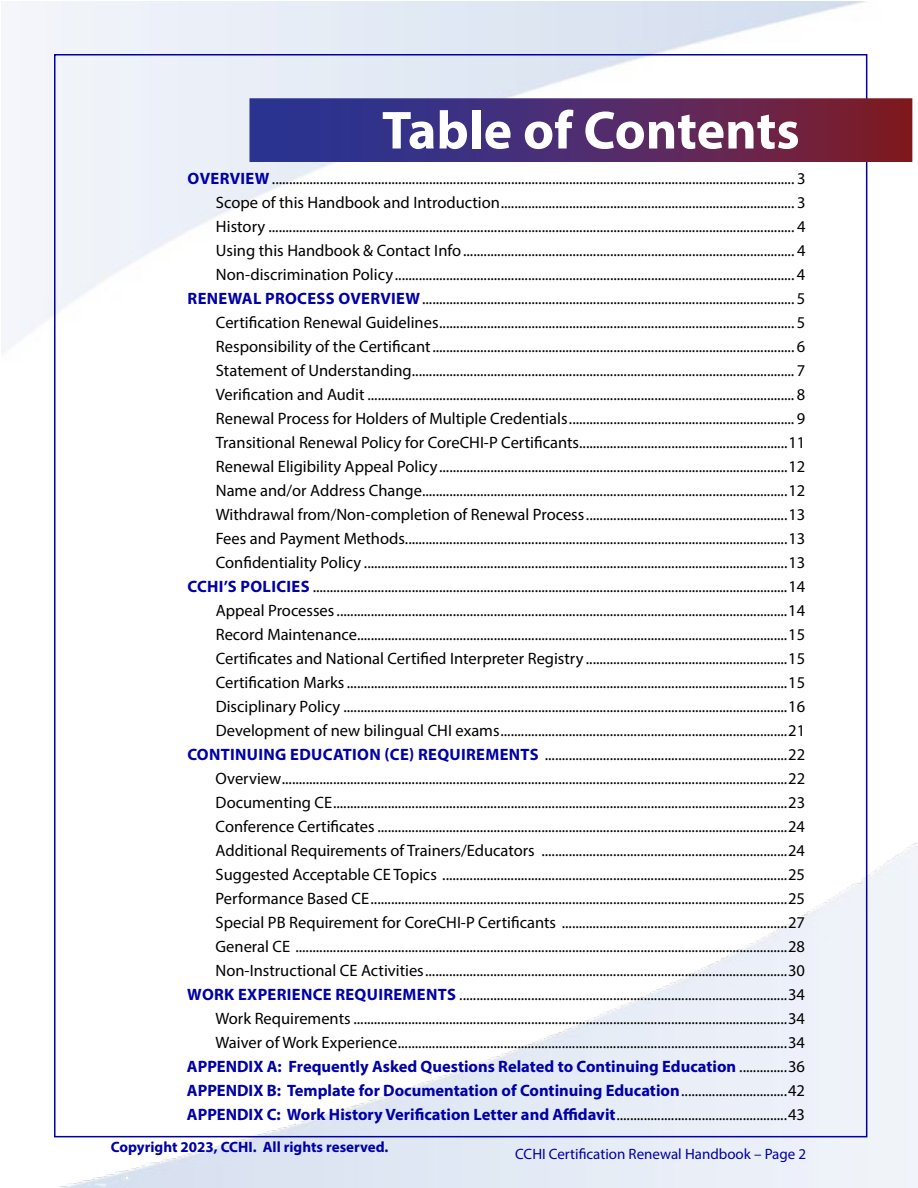
<style>
.page{position:relative;width:918px;height:1188px;background:#fff}
.page>*{position:absolute;margin:0;border:0;box-sizing:border-box;transform-origin:0 0}
.t1{font:700 54px "Myriad Pro";color:#fff}
.t2{font:16.5px/24px "Myriad Pro";color:#000;text-align:right}
.t3{font:15px "Myriad Pro";color:#0000a6}
.t4{font:700 15px "Myriad Pro";color:#0000a6}
.s1{font-weight:700;color:#0000a6}
</style>
<div class="page">
<svg style="left:252px;top:101px;width:657px;height:58px;background:#4f2a68"></svg>
<h1 class="t1" style="left:382px;top:95px;width:419px">Table of Contents</h1>
<p class="t2" style="left:187px;top:166px;width:620px"><span class="s1">OVERVIEW</span> ......................................................................................................................................................... 3<br>Scope of this Handbook and Introduction...................................................................................... 3<br>History .......................................................................................................................................................... 4<br>Using this Handbook &amp; Contact Info................................................................................................. 4<br>Non-discrimination Policy..................................................................................................................... 4<br><span class="s1">RENEWAL PROCESS OVERVIEW</span>............................................................................................................. 5<br>Certification Renewal Guidelines........................................................................................................ 5<br>Responsibility of the Certificant.......................................................................................................... 6<br>Statement of Understanding................................................................................................................ 7<br>Verification and Audit ............................................................................................................................. 8<br>Renewal Process for Holders of Multiple Credentials.................................................................. 9<br>Transitional Renewal Policy for CoreCHI-P Certificants.............................................................11<br>Renewal Eligibility Appeal Policy......................................................................................................12<br>Name and/or Address Change...........................................................................................................12<br>Withdrawal from/Non-completion of Renewal Process...........................................................13<br>Fees and Payment Methods................................................................................................................13<br>Confidentiality Policy ............................................................................................................................13<br><span class="s1">CCHI’S POLICIES</span> ...........................................................................................................................................14<br>Appeal Processes....................................................................................................................................14<br>Record Maintenance..............................................................................................................................15<br>Certificates and National Certified Interpreter Registry ...........................................................15<br>Certification Marks.................................................................................................................................15<br>Disciplinary Policy ..................................................................................................................................16<br>Development of new bilingual CHI exams....................................................................................21<br><span class="s1">CONTINUING EDUCATION (CE) REQUIREMENTS</span> .......................................................................22<br>Overview....................................................................................................................................................22<br>Documenting CE.....................................................................................................................................23<br>Conference Certificates ........................................................................................................................24<br>Additional Requirements of Trainers/Educators ........................................................................24<br>Suggested Acceptable CE Topics .....................................................................................................25<br>Performance Based CE..........................................................................................................................25<br>Special PB Requirement for CoreCHI-P Certificants ..................................................................27<br>General CE ................................................................................................................................................28<br>Non-Instructional CE Activities..........................................................................................................30<br><span class="s1">WORK EXPERIENCE REQUIREMENTS</span> ................................................................................................34<br>Work Requirements ...............................................................................................................................34<br>Waiver of Work Experience..................................................................................................................34<br><span class="s1">APPENDIX A: Frequently Asked Questions Related to Continuing Education</span> ..............36<br><span class="s1">APPENDIX B: Template for Documentation of Continuing Education</span>...............................42<br><span class="s1">APPENDIX C: Work History Verification Letter and Affidavit</span>..................................................43</p>
<p class="t4" style="left:111px;top:1137px;width:279px">Copyright 2023, CCHI. All rights reserved.</p>
<p class="t3" style="left:515px;top:1145px;width:293px">CCHI Certification Renewal Handbook – Page 2</p>
</div>
